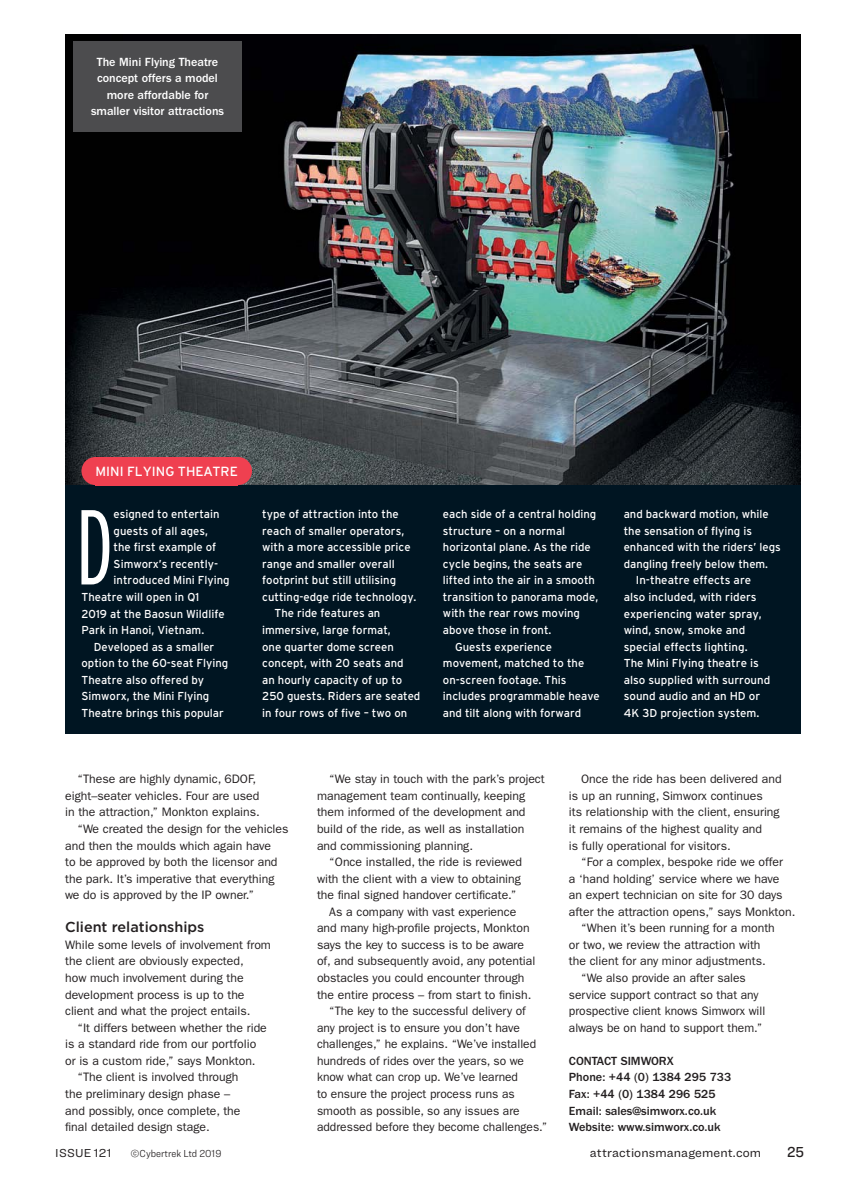
<style>
.page{position:relative;width:851px;height:1191px;background:#fff}
.page>*{position:absolute;margin:0;border:0;box-sizing:border-box;transform-origin:0 0}
.t1{font:300 extra-condensed 106.2px "Interstate";color:#fff}
.t2{font:500 15px "Ringside Narrow";color:#231f20}
.t3{font:500 14.4px "Gotham";color:#231f20}
.t4{font:13.2px "Interstate";color:#fff}
.t5{font:12.75px "Ringside";letter-spacing:.01em;color:#231f20}
.t6{font:12.3px/16.5px "Franklin Gothic LT";color:#231f20}
.t7{font:500 12.3px/16.5px "Franklin Gothic LT";color:#231f20}
.t8{font:500 12.3px/16.5px "Franklin Gothic LT";color:#fff;text-align:center}
.t9{font:12px "Ringside";letter-spacing:.015em;color:#231f20}
.t10{font:11.55px "Interstate";color:#fff}
.t11{font:300 10.5px "Ringside Narrow";color:#231f20}
</style>
<div class="page">
<img style="left:65px;top:35px;width:735px;height:450px">
<div style="left:65px;top:485px;width:735px;height:248px;background:#001522"></div>
<div style="left:81px;top:457px;width:29px;height:28px;background:#ef4050;border-radius:50%"></div>
<div style="left:224px;top:457px;width:28px;height:28px;background:#ef4050;border-radius:50%"></div>
<div style="left:95px;top:457px;width:143px;height:28px;background:#ef4050"></div>
<div style="left:73px;top:41px;width:169px;height:91px;background:#4c4c4e"></div>
<p class="t8" style="left:91px;top:55px;width:134px">The Mini Flying Theatre concept offers a model more affordable for smaller visitor attractions</p>
<p class="t4" style="left:95px;top:466px;width:144px">MINI FLYING THEATRE</p>
<h1 class="t1" style="left:75px;top:510px;width:40px">D</h1>
<p class="t10" style="left:114px;top:510px;width:107px">esigned to entertain</p>
<p class="t10" style="left:114px;top:526px;width:96px">guests of all ages,</p>
<p class="t10" style="left:114px;top:543px;width:104px">the first example of</p>
<p class="t10" style="left:114px;top:559px;width:106px">Simworx’s recently-</p>
<p class="t10" style="left:114px;top:576px;width:117px">introduced Mini Flying</p>
<p class="t10" style="left:81px;top:592px;width:119px">Theatre will open in Q1</p>
<p class="t10" style="left:81px;top:609px;width:145px">2019 at the Baosun Wildlife</p>
<p class="t10" style="left:81px;top:625px;width:124px">Park in Hanoi, Vietnam.</p>
<p class="t10" style="left:94px;top:642px;width:122px">Developed as a smaller</p>
<p class="t10" style="left:81px;top:659px;width:148px">option to the 60-seat Flying</p>
<p class="t10" style="left:81px;top:675px;width:124px">Theatre also offered by</p>
<p class="t10" style="left:81px;top:692px;width:129px">Simworx, the Mini Flying</p>
<p class="t10" style="left:81px;top:708px;width:144px">Theatre brings this popular</p>
<p class="t10" style="left:262px;top:510px;width:138px">type of attraction into the</p>
<p class="t10" style="left:262px;top:526px;width:143px">reach of smaller operators,</p>
<p class="t10" style="left:262px;top:543px;width:150px">with a more accessible price</p>
<p class="t10" style="left:262px;top:559px;width:134px">range and smaller overall</p>
<p class="t10" style="left:262px;top:576px;width:135px">footprint but still utilising</p>
<p class="t10" style="left:262px;top:592px;width:156px">cutting-edge ride technology.</p>
<p class="t10" style="left:274px;top:609px;width:107px">The ride features an</p>
<p class="t10" style="left:262px;top:625px;width:130px">immersive, large format,</p>
<p class="t10" style="left:262px;top:642px;width:133px">one quarter dome screen</p>
<p class="t10" style="left:262px;top:659px;width:143px">concept, with 20 seats and</p>
<p class="t10" style="left:262px;top:675px;width:142px">an hourly capacity of up to</p>
<p class="t10" style="left:262px;top:692px;width:160px">250 guests. Riders are seated</p>
<p class="t10" style="left:262px;top:708px;width:146px">in four rows of five – two on</p>
<p class="t10" style="left:443px;top:509px;width:155px">each side of a central holding</p>
<p class="t10" style="left:443px;top:526px;width:124px">structure – on a normal</p>
<p class="t10" style="left:443px;top:543px;width:149px">horizontal plane. As the ride</p>
<p class="t10" style="left:443px;top:559px;width:141px">cycle begins, the seats are</p>
<p class="t10" style="left:443px;top:576px;width:153px">lifted into the air in a smooth</p>
<p class="t10" style="left:443px;top:592px;width:157px">transition to panorama mode,</p>
<p class="t10" style="left:443px;top:609px;width:138px">with the rear rows moving</p>
<p class="t10" style="left:443px;top:625px;width:110px">above those in front.</p>
<p class="t10" style="left:455px;top:642px;width:98px">Guests experience</p>
<p class="t10" style="left:443px;top:658px;width:143px">movement, matched to the</p>
<p class="t10" style="left:443px;top:675px;width:125px">on-screen footage. This</p>
<p class="t10" style="left:443px;top:692px;width:158px">includes programmable heave</p>
<p class="t10" style="left:443px;top:708px;width:140px">and tilt along with forward</p>
<p class="t10" style="left:623px;top:509px;width:146px">and backward motion, while</p>
<p class="t10" style="left:623px;top:526px;width:130px">the sensation of flying is</p>
<p class="t10" style="left:623px;top:543px;width:159px">enhanced with the riders’ legs</p>
<p class="t10" style="left:623px;top:559px;width:146px">dangling freely below them.</p>
<p class="t10" style="left:636px;top:576px;width:117px">In-theatre effects are</p>
<p class="t10" style="left:623px;top:592px;width:134px">also included, with riders</p>
<p class="t10" style="left:623px;top:609px;width:140px">experiencing water spray,</p>
<p class="t10" style="left:623px;top:626px;width:123px">wind, snow, smoke and</p>
<p class="t10" style="left:623px;top:642px;width:125px">special effects lighting.</p>
<p class="t10" style="left:623px;top:659px;width:137px">The Mini Flying theatre is</p>
<p class="t10" style="left:623px;top:675px;width:148px">also supplied with surround</p>
<p class="t10" style="left:623px;top:692px;width:138px">sound audio and an HD or</p>
<p class="t10" style="left:623px;top:708px;width:137px">4K 3D projection system.</p>
<p class="t6" style="left:77px;top:772px;width:180px">“These are highly dynamic, 6DOF,</p>
<p class="t6" style="left:65px;top:788px;width:196px">eight–seater vehicles. Four are used</p>
<p class="t6" style="left:65px;top:805px;width:196px">in the attraction,” Monkton explains.</p>
<p class="t6" style="left:77px;top:822px;width:213px">“We created the design for the vehicles</p>
<p class="t6" style="left:65px;top:838px;width:207px">and then the moulds which again have</p>
<p class="t6" style="left:65px;top:855px;width:214px">to be approved by both the licensor and</p>
<p class="t6" style="left:65px;top:871px;width:211px">the park. It’s imperative that everything</p>
<p class="t6" style="left:65px;top:888px;width:190px">we do is approved by the IP owner.”</p>
<p class="t3" style="left:65px;top:921px;width:141px">Client relationships</p>
<p class="t6" style="left:65px;top:937px;width:207px">While some levels of involvement from the client are obviously expected,<br>how much involvement during the development process is up to the client and what the project entails.</p>
<p class="t6" style="left:77px;top:1020px;width:191px">“It differs between whether the ride</p>
<p class="t6" style="left:65px;top:1037px;width:193px">is a standard ride from our portfolio</p>
<p class="t6" style="left:65px;top:1053px;width:192px">or is a custom ride,” says Monkton.</p>
<p class="t6" style="left:77px;top:1070px;width:163px">“The client is involved through</p>
<p class="t6" style="left:65px;top:1086px;width:166px">the preliminary design phase –</p>
<p class="t6" style="left:65px;top:1103px;width:177px">and possibly, once complete, the</p>
<p class="t6" style="left:65px;top:1120px;width:146px">final detailed design stage.</p>
<p class="t6" style="left:329px;top:772px;width:217px">“We stay in touch with the park’s project</p>
<p class="t6" style="left:317px;top:788px;width:210px">management team continually, keeping</p>
<p class="t6" style="left:317px;top:805px;width:210px">them informed of the development and</p>
<p class="t6" style="left:317px;top:822px;width:209px">build of the ride, as well as installation</p>
<p class="t6" style="left:317px;top:838px;width:158px">and commissioning planning.</p>
<p class="t6" style="left:329px;top:855px;width:194px">“Once installed, the ride is reviewed</p>
<p class="t6" style="left:317px;top:871px;width:205px">with the client with a view to obtaining</p>
<p class="t6" style="left:317px;top:888px;width:201px">the final signed handover certificate.”</p>
<p class="t6" style="left:329px;top:904px;width:188px">As a company with vast experience</p>
<p class="t6" style="left:317px;top:921px;width:214px">and many high-profile projects, Monkton</p>
<p class="t6" style="left:317px;top:937px;width:208px">says the key to success is to be aware</p>
<p class="t6" style="left:317px;top:954px;width:220px">of, and subsequently avoid, any potential</p>
<p class="t6" style="left:317px;top:971px;width:209px">obstacles you could encounter through</p>
<p class="t6" style="left:317px;top:987px;width:216px">the entire process – from start to finish.</p>
<p class="t6" style="left:329px;top:1004px;width:198px">“The key to the successful delivery of</p>
<p class="t6" style="left:317px;top:1020px;width:204px">any project is to ensure you don’t have</p>
<p class="t6" style="left:317px;top:1037px;width:221px">challenges,” he explains. “We’ve installed</p>
<p class="t6" style="left:317px;top:1053px;width:208px">hundreds of rides over the years, so we</p>
<p class="t6" style="left:317px;top:1070px;width:202px">know what can crop up. We’ve learned</p>
<p class="t6" style="left:317px;top:1086px;width:199px">to ensure the project process runs as</p>
<p class="t6" style="left:317px;top:1103px;width:204px">smooth as possible, so any issues are</p>
<p class="t6" style="left:317px;top:1120px;width:232px">addressed before they become challenges.”</p>
<p class="t6" style="left:569px;top:772px;width:214px;text-indent:12px">Once the ride has been delivered and is up an running, Simworx continues<br>its relationship with the client, ensuring it remains of the highest quality and<br>is fully operational for visitors.</p>
<p class="t6" style="left:581px;top:855px;width:203px">“For a complex, bespoke ride we offer</p>
<p class="t6" style="left:569px;top:871px;width:212px">a ‘hand holding’ service where we have</p>
<p class="t6" style="left:569px;top:888px;width:215px">an expert technician on site for 30 days</p>
<p class="t6" style="left:569px;top:904px;width:228px">after the attraction opens,” says Monkton.</p>
<p class="t6" style="left:581px;top:921px;width:195px">“When it’s been running for a month</p>
<p class="t6" style="left:569px;top:937px;width:193px">or two, we review the attraction with</p>
<p class="t6" style="left:569px;top:954px;width:198px">the client for any minor adjustments.</p>
<p class="t6" style="left:581px;top:971px;width:166px">“We also provide an after sales</p>
<p class="t6" style="left:569px;top:987px;width:191px">service support contract so that any</p>
<p class="t6" style="left:569px;top:1004px;width:198px">prospective client knows Simworx will</p>
<p class="t6" style="left:569px;top:1020px;width:195px">always be on hand to support them.”</p>
<p class="t7" style="left:569px;top:1053px;width:164px">CONTACT SIMWORX<br>Phone: +44 (0) 1384 295 733<br>Fax: +44 (0) 1384 296 525<br>Email: sales@simworx.co.uk<br>Website: www.simworx.co.uk</p>
<p class="t9" style="left:55px;top:1148px;width:58px">ISSUE 121</p>
<p class="t11" style="left:130px;top:1147px;width:92px">©Cybertrek Ltd 2019</p>
<p class="t5" style="left:590px;top:1147px;width:173px">attractionsmanagement.com</p>
<p class="t2" style="left:787px;top:1145px;width:19px">25</p>
</div>
